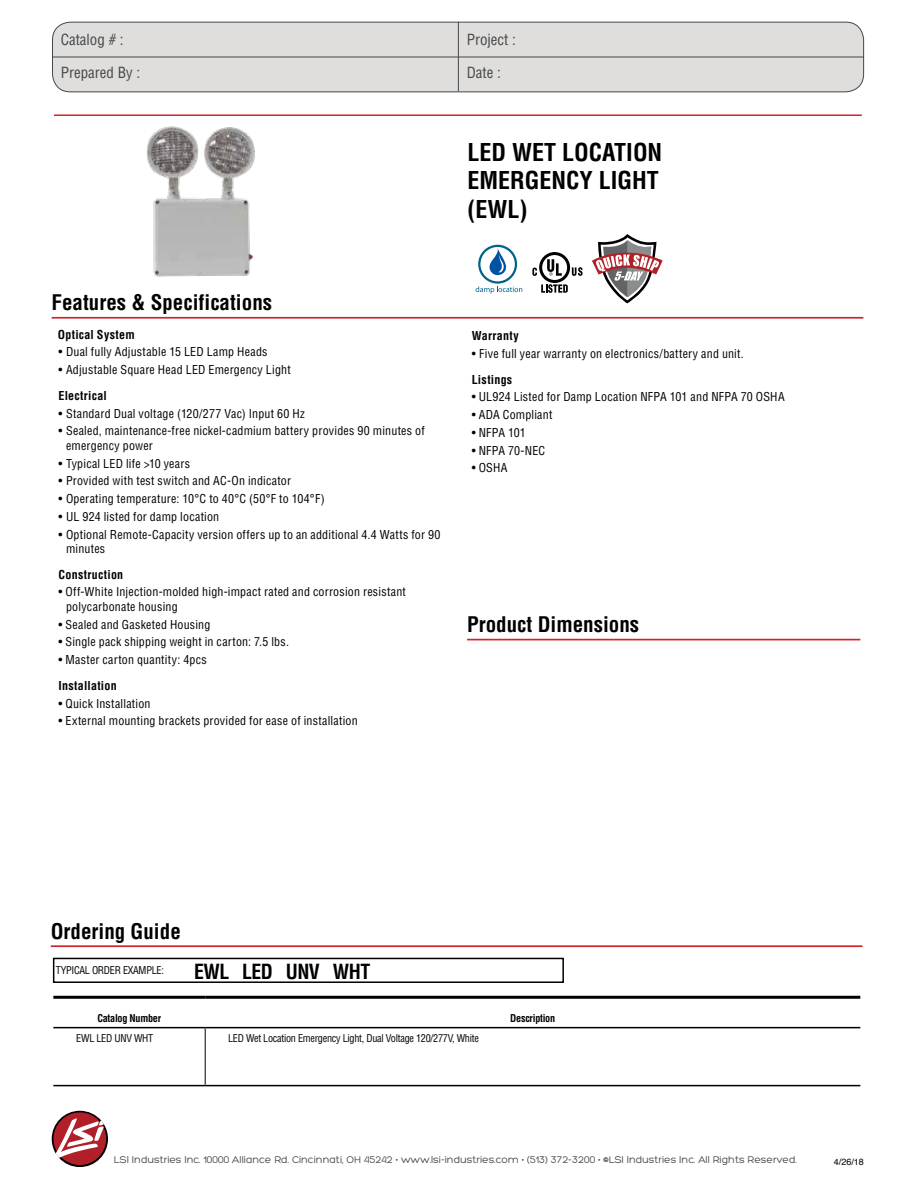
<style>
.page{position:relative;width:918px;height:1188px;background:#fff}
.page>*{position:absolute;margin:0;border:0;box-sizing:border-box;transform-origin:0 0}
.t1{font:700 condensed 24px/28.8px "Helvetica";color:#000}
.t2{font:700 condensed 21px "Helvetica";color:#000}
.t3{font:700 condensed 20.4px "Helvetica";letter-spacing:-.025em;color:#000}
.t4{font:condensed 15px "Helvetica";color:#474748}
.t5{font:condensed 12px/14.4px "Helvetica";letter-spacing:.02em;color:#000}
.t6{font:700 condensed 12px "Helvetica";letter-spacing:.02em;color:#000}
.t7{font:10.5px "Hero";color:#474748}
.t8{font:condensed 10.5px "Helvetica";letter-spacing:-.025em;color:#000}
.t9{font:700 condensed 10.5px "Helvetica";letter-spacing:-.025em;color:#000}
.t10{font:9px "Helvetica";color:#000}
</style>
<div class="page">
<div style="left:52px;top:22px;width:812px;height:70px;background:#dfdedd;border-radius:18px"></div>
<div style="left:52px;top:22px;width:812px;height:70px;border:1px solid #474748;border-radius:18px"></div>
<hr style="left:52px;top:57px;width:812px;height:1px;background:#474748">
<hr style="left:458px;top:22px;width:1px;height:69px;background:#474748">
<svg style="left:52px;top:1111px;width:56px;height:56px"></svg>
<hr style="left:54px;top:114px;width:808px;height:2px;background:#d2232a">
<svg style="left:539px;top:252px;width:31px;height:31px"></svg>
<div style="left:542px;top:255px;width:25px;height:25px;background:#fff;border-radius:50%"></div>
<svg style="left:532px;top:268px;width:5px;height:8px"></svg>
<svg style="left:547px;top:259px;width:15px;height:17px"></svg>
<svg style="left:572px;top:267px;width:11px;height:9px"></svg>
<svg style="left:541px;top:284px;width:27px;height:9px"></svg>
<svg style="left:476px;top:245px;width:46px;height:49px"></svg>
<hr style="left:51px;top:945px;width:811px;height:2px;background:#d2232a">
<hr style="left:467px;top:639px;width:393px;height:1px;background:#d2232a">
<hr style="left:52px;top:317px;width:811px;height:2px;background:#d2232a">
<hr style="left:53px;top:996px;width:152px;height:3px;background:#000">
<hr style="left:205px;top:996px;width:655px;height:3px;background:#000">
<hr style="left:53px;top:1027px;width:152px;height:1px;background:#000">
<hr style="left:205px;top:1027px;width:655px;height:1px;background:#000">
<hr style="left:205px;top:1028px;width:1px;height:57px;background:#000">
<hr style="left:53px;top:1085px;width:152px;height:1px;background:#000">
<hr style="left:205px;top:1085px;width:655px;height:1px;background:#000">
<svg style="left:592px;top:234px;width:71px;height:69px"></svg>
<img style="left:146px;top:126px;width:109px;height:151px">
<div style="left:53px;top:958px;width:511px;height:25px;border:2px solid #000"></div>
<p class="t4" style="left:61px;top:30px;width:64px">Catalog # :</p>
<p class="t4" style="left:467px;top:30px;width:51px">Project :</p>
<p class="t4" style="left:61px;top:63px;width:81px">Prepared By :</p>
<p class="t4" style="left:467px;top:63px;width:36px">Date :</p>
<h2 class="t2" style="left:52px;top:289px;width:222px">Features &amp; Specifications</h2>
<p class="t6" style="left:58px;top:327px;width:79px">Optical System</p>
<p class="t5" style="left:59px;top:345px;width:211px">• Dual fully Adjustable 15 LED Lamp Heads</p>
<p class="t5" style="left:59px;top:363px;width:234px">• Adjustable Square Head LED Emergency Light</p>
<p class="t6" style="left:59px;top:388px;width:50px">Electrical</p>
<p class="t5" style="left:59px;top:406px;width:248px">• Standard Dual voltage (120/277 Vac) Input 60 Hz</p>
<p class="t5" style="left:66px;top:424px;width:360px;text-indent:-8px">• Sealed, maintenance-free nickel-cadmium battery provides 90 minutes of emergency power</p>
<p class="t5" style="left:59px;top:456px;width:133px">• Typical LED life &gt;10 years</p>
<p class="t5" style="left:59px;top:474px;width:234px">• Provided with test switch and AC-On indicator</p>
<p class="t5" style="left:59px;top:491px;width:268px">• Operating temperature: 10°C to 40°C (50°F to 104°F)</p>
<p class="t5" style="left:59px;top:509px;width:162px">• UL 924 listed for damp location</p>
<p class="t5" style="left:66px;top:527px;width:376px;text-indent:-8px">• Optional Remote-Capacity version offers up to an additional 4.4 Watts for 90 minutes</p>
<p class="t6" style="left:59px;top:567px;width:66px">Construction</p>
<p class="t5" style="left:66px;top:585px;width:341px;text-indent:-8px">• Off-White Injection-molded high-impact rated and corrosion resistant polycarbonate housing</p>
<p class="t5" style="left:59px;top:617px;width:153px">• Sealed and Gasketed Housing</p>
<p class="t5" style="left:59px;top:635px;width:232px">• Single pack shipping weight in carton: 7.5 lbs.</p>
<p class="t5" style="left:59px;top:653px;width:150px">• Master carton quantity: 4pcs</p>
<p class="t6" style="left:59px;top:678px;width:60px">Installation</p>
<p class="t5" style="left:59px;top:696px;width:94px">• Quick Installation</p>
<p class="t5" style="left:59px;top:714px;width:301px">• External mounting brackets provided for ease of installation</p>
<h1 class="t1" style="left:468px;top:137px;width:196px">LED WET LOCATION<br>EMERGENCY LIGHT (EWL)</h1>
<p class="t6" style="left:472px;top:328px;width:49px">Warranty</p>
<p class="t5" style="left:472px;top:346px;width:274px">• Five full year warranty on electronics/battery and unit.</p>
<p class="t6" style="left:472px;top:372px;width:42px">Listings</p>
<p class="t5" style="left:472px;top:390px;width:314px">• UL924 Listed for Damp Location NFPA 101 and NFPA 70 OSHA</p>
<p class="t5" style="left:472px;top:407px;width:82px">• ADA Compliant</p>
<p class="t5" style="left:472px;top:425px;width:56px">• NFPA 101</p>
<p class="t5" style="left:472px;top:443px;width:75px">• NFPA 70-NEC</p>
<p class="t5" style="left:472px;top:461px;width:37px">• OSHA</p>
<h2 class="t2" style="left:467px;top:611px;width:174px">Product Dimensions</h2>
<h2 class="t2" style="left:51px;top:918px;width:132px">Ordering Guide</h2>
<p class="t8" style="left:56px;top:964px;width:110px">TYPICAL ORDER EXAMPLE:</p>
<h3 class="t3" style="left:194px;top:959px;width:178px">EWL LED UNV WHT</h3>
<p class="t9" style="left:97px;top:1011px;width:65px">Catalog Number</p>
<p class="t9" style="left:510px;top:1011px;width:46px">Description</p>
<p class="t8" style="left:76px;top:1032px;width:79px">EWL LED UNV WHT</p>
<p class="t8" style="left:228px;top:1032px;width:252px">LED Wet Location Emergency Light, Dual Voltage 120/277V, White</p>
<p class="t7" style="left:114px;top:1155px;width:685px">LSI Industries Inc. 10000 Alliance Rd. Cincinnati, OH 45242 • www.lsi-industries.com • (513) 372-3200 • ©LSI Industries Inc. All Rights Reserved.</p>
<p class="t10" style="left:834px;top:1154px;width:32px">4/26/18</p>
</div>
